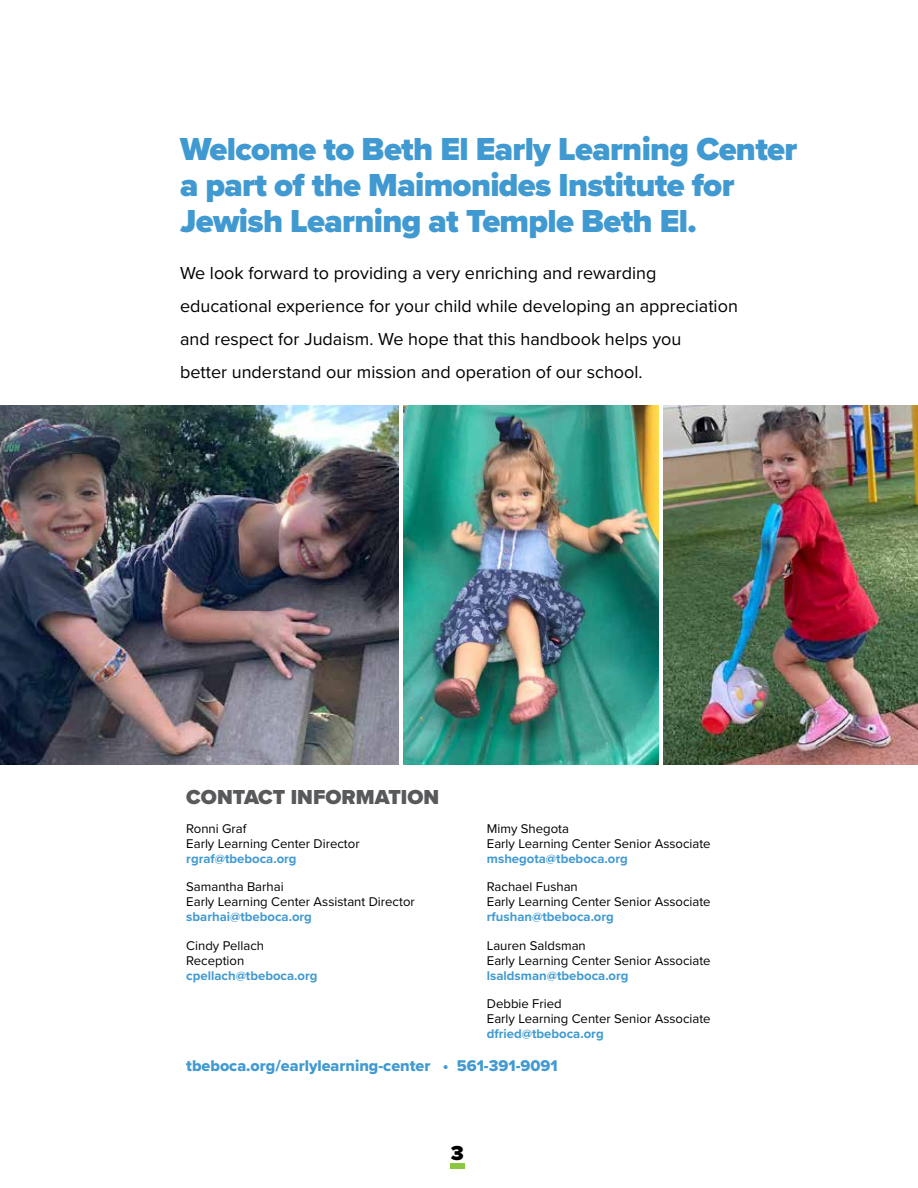
<style>
.page{position:relative;width:918px;height:1188px;background:#fff}
.page>*{position:absolute;margin:0;border:0;box-sizing:border-box;transform-origin:0 0}
.t1{font:900 33px/36px "Proxima Nova";letter-spacing:-.02em;color:#409ad1}
.t2{font:900 21px "Proxima Nova";color:#58595b}
.t3{font:900 21px "Proxima Nova";color:#000}
.t4{font:18px/33px "Proxima Nova";color:#000}
.t5{font:16.2px "Proxima Nova Extrabld";color:#409ad1}
.t6{font:13.2px/15px "Proxima Nova";color:#000}
.t7{font:700 13.2px "Proxima Nova";color:#409ad1}
</style>
<div class="page">
<div style="left:450px;top:1163px;width:14px;height:6px;background:#8dc63f"></div>
<img style="left:403px;top:405px;width:256px;height:360px">
<img style="left:663px;top:405px;width:255px;height:360px">
<img style="left:0;top:405px;width:399px;height:360px">
<h1 class="t1" style="left:180px;top:130px;width:619px">Welcome to Beth El Early Learning Center a part of the Maimonides Institute for<br>Jewish Learning at Temple Beth El.</h1>
<p class="t4" style="left:180px;top:255px;width:559px">We look forward to providing a very enriching and rewarding educational experience for your child while developing an appreciation and respect for Judaism. We hope that this handbook helps you<br>better understand our mission and operation of our school.</p>
<h2 class="t2" style="left:186px;top:781px;width:254px">CONTACT INFORMATION</h2>
<p class="t6" style="left:186px;top:820px;width:175px">Ronni Graf<br>Early Learning Center Director</p>
<p class="t7" style="left:186px;top:848px;width:112px">rgraf@tbeboca.org</p>
<p class="t6" style="left:186px;top:879px;width:230px">Samantha Barhai<br>Early Learning Center Assistant Director</p>
<p class="t7" style="left:186px;top:907px;width:127px">sbarhai@tbeboca.org</p>
<p class="t6" style="left:186px;top:937px;width:79px">Cindy Pellach<br>Reception</p>
<p class="t7" style="left:186px;top:965px;width:133px">cpellach@tbeboca.org</p>
<p class="t6" style="left:487px;top:820px;width:225px">Mimy Shegota<br>Early Learning Center Senior Associate</p>
<p class="t7" style="left:487px;top:848px;width:142px">mshegota@tbeboca.org</p>
<p class="t6" style="left:487px;top:879px;width:225px">Rachael Fushan<br>Early Learning Center Senior Associate</p>
<p class="t7" style="left:487px;top:907px;width:129px">rfushan@tbeboca.org</p>
<p class="t6" style="left:487px;top:937px;width:225px">Lauren Saldsman<br>Early Learning Center Senior Associate</p>
<p class="t7" style="left:487px;top:965px;width:143px">lsaldsman@tbeboca.org</p>
<p class="t6" style="left:487px;top:996px;width:225px">Debbie Fried<br>Early Learning Center Senior Associate</p>
<p class="t7" style="left:487px;top:1024px;width:118px">dfried@tbeboca.org</p>
<p class="t5" style="left:186px;top:1054px;width:373px">tbeboca.org/earlylearning-center • 561-391-9091</p>
<h2 class="t3" style="left:451px;top:1137px;width:14px">3</h2>
</div>
